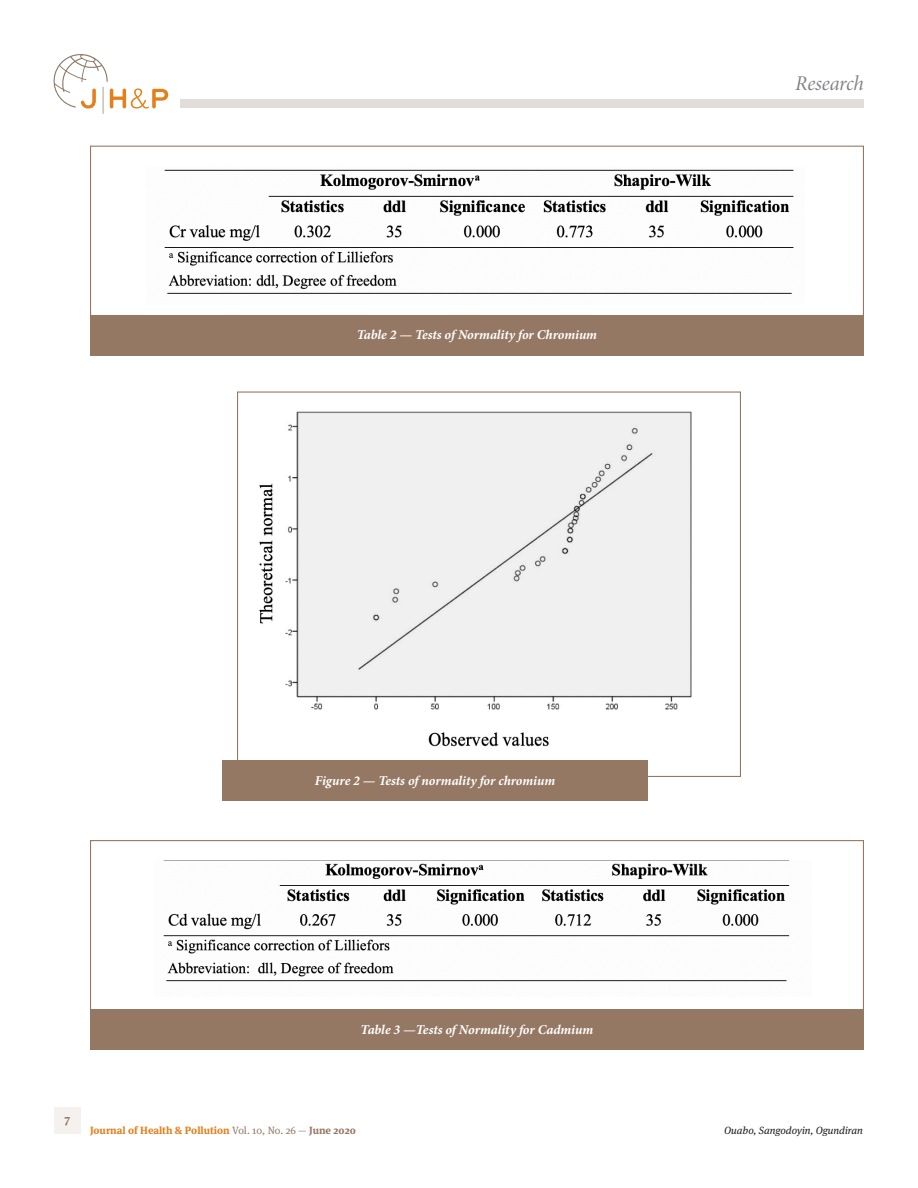
<style>
.page{position:relative;width:918px;height:1188px;background:#fff}
.page>*{position:absolute;margin:0;border:0;box-sizing:border-box;transform-origin:0 0}
.t1{font:21px "Minion Pro It Subh";letter-spacing:-.01em;color:#808285}
.Figure_Caption{font:italic 700 13.5px "Minion Pro";letter-spacing:-.005em;color:#fff}
.t2{font:700 12px "Meta Serif Pro";color:#957864}
.t3{font:700 10.5px "Meta Serif Pro";color:#e4801c}
.t4{font:italic 10.5px "Meta Serif Pro";color:#231f20}
.s1{font-weight:400;color:#957864}
.s2{color:#957864}
</style>
<div class="page">
<svg style="left:53px;top:54px;width:115px;height:60px"></svg>
<div style="left:180px;top:99px;width:684px;height:9px;background:#e2ddd9"></div>
<div style="left:54px;top:1107px;width:27px;height:27px;background:#f4f1ef"></div>
<div style="left:90px;top:315px;width:774px;height:41px;background:#957864"></div>
<div style="left:90px;top:1009px;width:774px;height:41px;background:#957864"></div>
<img style="left:164px;top:169px;width:630px;height:125px">
<img style="left:163px;top:863px;width:627px;height:119px">
<div style="left:222px;top:760px;width:426px;height:41px;background:#957864"></div>
<img style="left:259px;top:411px;width:433px;height:299px">
<img style="left:428px;top:732px;width:121px;height:15px">
<p class="Figure_Caption" style="left:357px;top:325px;width:242px">Table 2 — Tests of Normality for Chromium</p>
<h1 class="t1" style="left:795px;top:70px;width:70px">Research</h1>
<p class="Figure_Caption" style="left:315px;top:771px;width:242px">Figure 2 — Tests of normality for chromium</p>
<p class="Figure_Caption" style="left:361px;top:1020px;width:234px">Table 3 —Tests of Normality for Cadmium</p>
<p class="t2" style="left:65px;top:1111px;width:7px">7</p>
<p class="t3" style="left:90px;top:1122px;width:267px">Journal of Health &amp; Pollution <span class="s1">Vol. 10, No. 26 —</span> <span class="s2">June 2020</span></p>
<p class="t4" style="left:724px;top:1123px;width:140px">Ouabo, Sangodoyin, Ogundiran</p>
</div>
